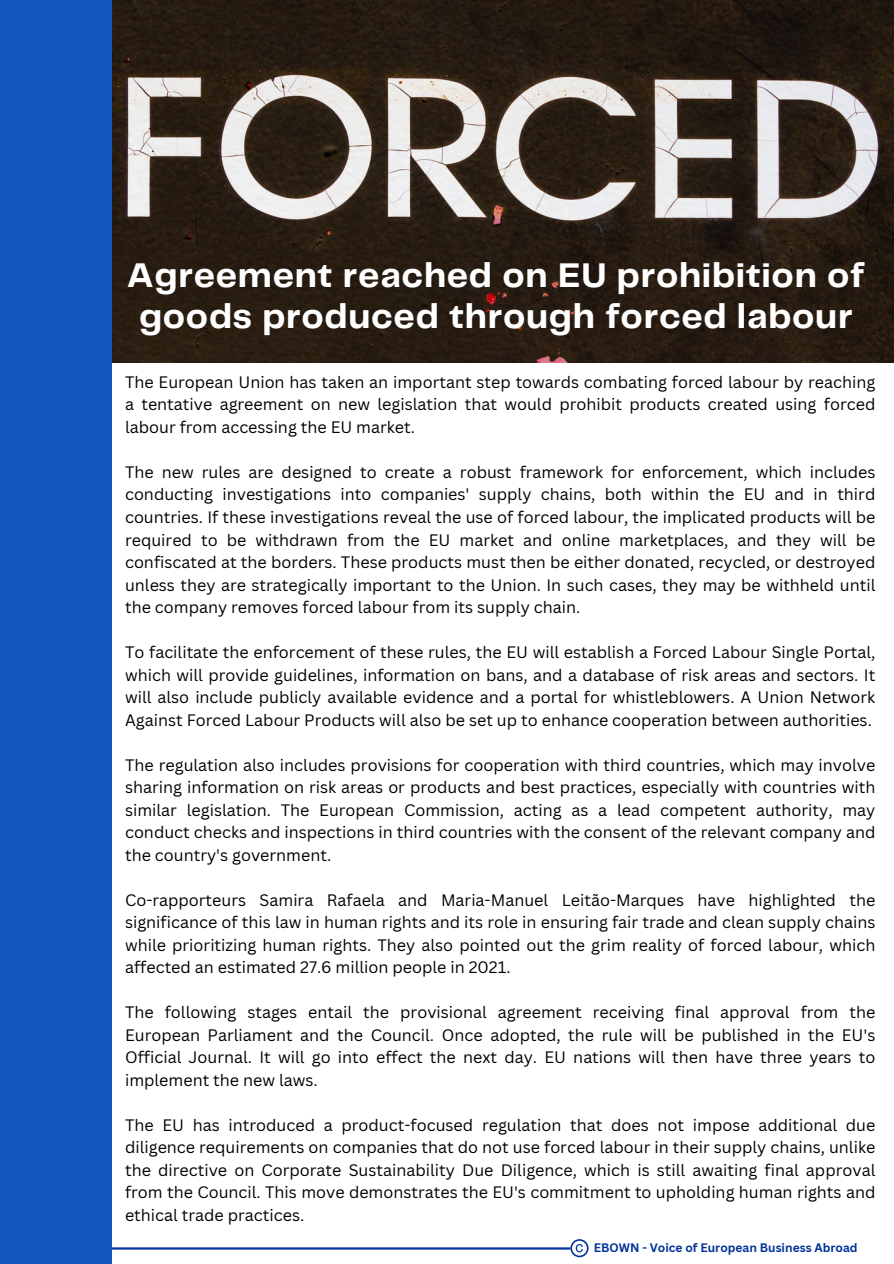
<style>
.page{position:relative;width:894px;height:1264px;background:#fff}
.page>*{position:absolute;margin:0;border:0;box-sizing:border-box;transform-origin:0 0}
.t1{font:700 35.55px/41.7px "Telegraf";letter-spacing:.02em;color:#fff;text-align:center}
.t2{font:16.2px/22.5px "Canva Sans";color:#000;text-align:justify}
.t3{font:700 12px "Canva Sans";color:#039}
</style>
<div class="page">
<img style="left:112px;top:0;width:781px;height:362px">
<div style="left:0;top:0;width:112px;height:1263px;background:#1458bf"></div>
<svg style="left:570px;top:1239px;width:18px;height:18px"></svg>
<hr style="left:112px;top:1247px;width:458px;height:2px;background:#039">
<h2 class="t1" style="left:127px;top:256px;width:739px">Agreement reached on EU prohibition of goods produced through forced labour</h2>
<h1 class="t2" style="left:125px;top:370px;width:751px">The European Union has taken an important step towards combating forced labour by reaching a tentative agreement on new legislation that would prohibit products created using forced labour from accessing the EU market.</h1>
<h2 class="t2" style="left:125px;top:460px;width:751px">The new rules are designed to create a robust framework for enforcement, which includes conducting investigations into companies' supply chains, both within the EU and in third countries. If these investigations reveal the use of forced labour, the implicated products will be required to be withdrawn from the EU market and online marketplaces, and they will be confiscated at the borders. These products must then be either donated, recycled, or destroyed unless they are strategically important to the Union. In such cases, they may be withheld until the company removes forced labour from its supply chain.</h2>
<h2 class="t2" style="left:125px;top:640px;width:751px">To facilitate the enforcement of these rules, the EU will establish a Forced Labour Single Portal, which will provide guidelines, information on bans, and a database of risk areas and sectors. It will also include publicly available evidence and a portal for whistleblowers. A Union Network Against Forced Labour Products will also be set up to enhance cooperation between authorities.</h2>
<h2 class="t2" style="left:125px;top:753px;width:751px">The regulation also includes provisions for cooperation with third countries, which may involve sharing information on risk areas or products and best practices, especially with countries with similar legislation. The European Commission, acting as a lead competent authority, may conduct checks and inspections in third countries with the consent of the relevant company and the country's government.</h2>
<h2 class="t2" style="left:125px;top:888px;width:751px">Co-rapporteurs Samira Rafaela and Maria-Manuel Leitão-Marques have highlighted the significance of this law in human rights and its role in ensuring fair trade and clean supply chains while prioritizing human rights. They also pointed out the grim reality of forced labour, which affected an estimated 27.6 million people in 2021.</h2>
<h2 class="t2" style="left:125px;top:1000px;width:751px">The following stages entail the provisional agreement receiving final approval from the European Parliament and the Council. Once adopted, the rule will be published in the EU's Official Journal. It will go into effect the next day. EU nations will then have three years to implement the new laws.</h2>
<h2 class="t2" style="left:125px;top:1113px;width:751px">The EU has introduced a product-focused regulation that does not impose additional due diligence requirements on companies that do not use forced labour in their supply chains, unlike the directive on Corporate Sustainability Due Diligence, which is still awaiting final approval from the Council. This move demonstrates the EU's commitment to upholding human rights and ethical trade practices.</h2>
<p class="t3" style="left:593px;top:1239px;width:265px">EBOWN - Voice of European Business Abroad</p>
</div>
